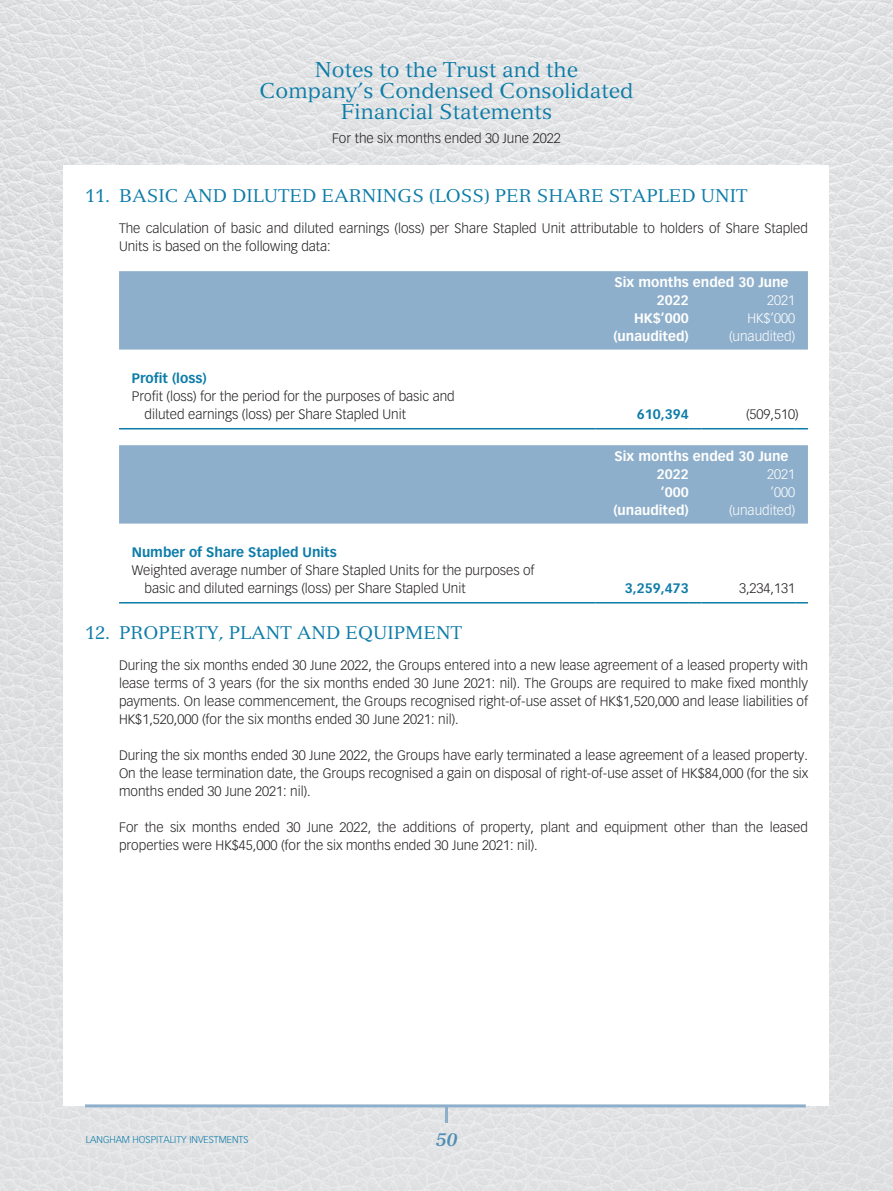
<style>
.page{position:relative;width:893px;height:1191px;background:#fff}
.page>*{position:absolute;margin:0;border:0;box-sizing:border-box;transform-origin:0 0}
.t1{font:21px/21px "Versailles LT Std";color:#0d7ca8;text-align:center}
.t2{font:18px "Versailles LT Std";color:#0d7ca8}
.t3{font:italic 700 18px "Versailles LT Std";color:#4e8eb4}
.t4{font:300 13.5px/18px "Vectora LT Std";color:#231f20}
.t5{font:700 13.5px/18px "Vectora LT Std";color:#fff}
.t6{font:700 13.5px "Vectora LT Std";color:#0d7ca8}
.t7{font:300 13.5px "Vectora LT Std";color:#fff}
.t8{font:300 9.75px "Vectora LT Std";color:#0d7ca8}
</style>
<div class="page">
<img style="left:0;top:0;width:892px;height:1191px">
<div style="left:64px;top:166px;width:765px;height:940px;background:#fff"></div>
<hr style="left:445px;top:1106px;width:3px;height:17px;background:#8eafcb">
<hr style="left:85px;top:1104px;width:721px;height:3px;background:#8eafcb">
<div style="left:119px;top:271px;width:689px;height:78px;background:#8eafcb"></div>
<hr style="left:119px;top:428px;width:476px;height:1px;background:#0d7ca8">
<hr style="left:595px;top:428px;width:94px;height:1px;background:#0d7ca8">
<svg style="left:689px;top:428px;width:13px;height:1px"></svg>
<hr style="left:702px;top:428px;width:93px;height:1px;background:#0d7ca8">
<svg style="left:795px;top:428px;width:13px;height:1px"></svg>
<div style="left:119px;top:445px;width:689px;height:78px;background:#8eafcb"></div>
<hr style="left:119px;top:602px;width:476px;height:1px;background:#0d7ca8">
<hr style="left:595px;top:602px;width:94px;height:1px;background:#0d7ca8">
<svg style="left:689px;top:602px;width:13px;height:1px"></svg>
<hr style="left:702px;top:602px;width:93px;height:1px;background:#0d7ca8">
<svg style="left:795px;top:602px;width:13px;height:1px"></svg>
<h1 class="t1" style="left:260px;top:59px;width:375px">Notes to the Trust and the<br>Company’s Condensed Consolidated<br>Financial Statements</h1>
<p class="t4" style="left:332px;top:129px;width:230px">For the six months ended 30 June 2022</p>
<h2 class="t2" style="left:85px;top:185px;width:664px">11. BASIC AND DILUTED EARNINGS (LOSS) PER SHARE STAPLED UNIT</h2>
<p class="t4" style="left:119px;top:219px;width:690px">The calculation of basic and diluted earnings (loss) per Share Stapled Unit attributable to holders of Share Stapled<br>Units is based on the following data:</p>
<p class="t5" style="left:657px;top:273px;width:133px;text-indent:-42px">Six months ended 30 June<br>2022</p>
<p class="t7" style="left:767px;top:292px;width:30px">2021</p>
<p class="t6" style="left:132px;top:370px;width:76px">Profit (loss)</p>
<p class="t4" style="left:145px;top:388px;width:312px;text-indent:-13px">Profit (loss) for the period for the purposes of basic and diluted earnings (loss) per Share Stapled Unit</p>
<p class="t6" style="left:132px;top:544px;width:206px">Number of Share Stapled Units</p>
<p class="t4" style="left:145px;top:561px;width:391px;text-indent:-13px">Weighted average number of Share Stapled Units for the purposes of basic and diluted earnings (loss) per Share Stapled Unit</p>
<p class="t5" style="left:634px;top:309px;width:56px">HK$’000</p>
<p class="t7" style="left:747px;top:310px;width:49px">HK$’000</p>
<p class="t5" style="left:613px;top:327px;width:77px">(unaudited)</p>
<p class="t7" style="left:729px;top:328px;width:68px">(unaudited)</p>
<p class="t6" style="left:637px;top:406px;width:53px">610,394</p>
<p class="t4" style="left:746px;top:406px;width:54px">(509,510)</p>
<p class="t5" style="left:657px;top:447px;width:133px;text-indent:-42px">Six months ended 30 June<br>2022</p>
<p class="t7" style="left:767px;top:466px;width:30px">2021</p>
<p class="t5" style="left:661px;top:483px;width:29px">’000</p>
<p class="t7" style="left:771px;top:484px;width:26px">’000</p>
<p class="t5" style="left:613px;top:501px;width:77px">(unaudited)</p>
<p class="t7" style="left:729px;top:502px;width:68px">(unaudited)</p>
<p class="t6" style="left:625px;top:580px;width:65px">3,259,473</p>
<p class="t4" style="left:739px;top:579px;width:58px">3,234,131</p>
<h2 class="t2" style="left:85px;top:622px;width:379px">12. PROPERTY, PLANT AND EQUIPMENT</h2>
<p class="t4" style="left:119px;top:656px;width:690px;text-align:justify">During the six months ended 30 June 2022, the Groups entered into a new lease agreement of a leased property with lease terms of 3 years (for the six months ended 30 June 2021: nil). The Groups are required to make fixed monthly payments. On lease commencement, the Groups recognised right-of-use asset of HK$1,520,000 and lease liabilities of HK$1,520,000 (for the six months ended 30 June 2021: nil).</p>
<p class="t4" style="left:119px;top:746px;width:691px;text-align:justify">During the six months ended 30 June 2022, the Groups have early terminated a lease agreement of a leased property.<br>On the lease termination date, the Groups recognised a gain on disposal of right-of-use asset of HK$84,000 (for the six months ended 30 June 2021: nil).</p>
<p class="t4" style="left:119px;top:818px;width:690px">For the six months ended 30 June 2022, the additions of property, plant and equipment other than the leased properties were HK$45,000 (for the six months ended 30 June 2021: nil).</p>
<p class="t8" style="left:86px;top:1134px;width:164px">LANGHAM HOSPITALITY INVESTMENTS</p>
<h2 class="t3" style="left:436px;top:1129px;width:23px">50</h2>
</div>
